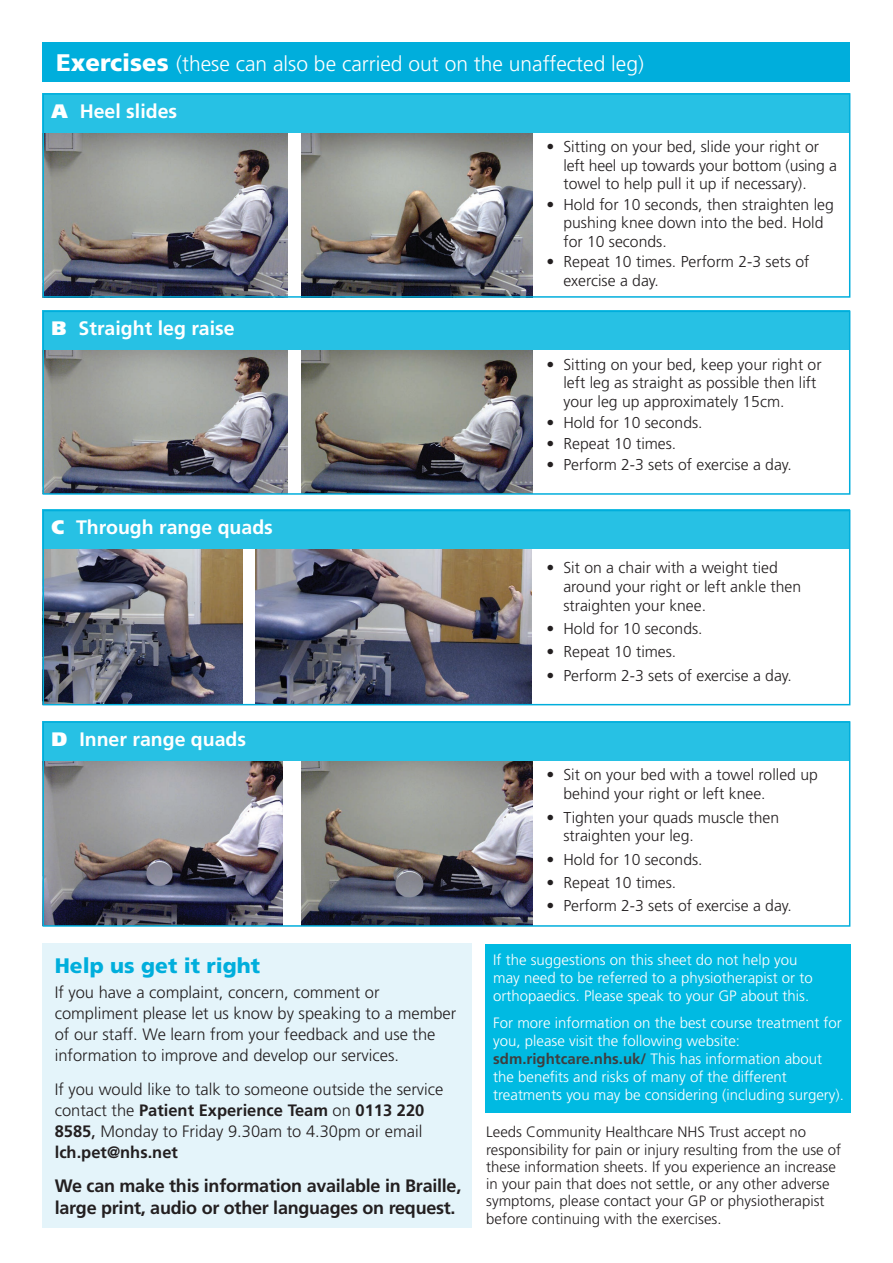
<style>
.page{position:relative;width:893px;height:1263px;background:#fff}
.page>*{position:absolute;margin:0;border:0;box-sizing:border-box;transform-origin:0 0}
.t1{font:300 21px "Frutiger";color:#fff}
.t2{font:900 21px "Frutiger";color:#00aedc}
.t3{font:700 19.5px "Frutiger";color:#fff}
.t4{font:700 18px/22.5px "Frutiger";letter-spacing:-.015em;color:#231f20}
.t5{font:300 16.5px/21px "Frutiger";color:#231f20}
.t6{font:300 15.75px/18.9px "Frutiger";color:#231f20}
.t7{font:300 15px/18px "Frutiger";color:#fff}
.t8{font:300 15px/17.2px "Frutiger";color:#231f20}
.s1{font-weight:900;font-size:24px}
.s2{font-weight:900}
.s3{font-weight:700}
.s4{font-weight:400}
.s5{font-weight:700;color:#3e3e3f}
</style>
<div class="page">
<img style="left:46px;top:132px;width:241px;height:163px">
<img style="left:301px;top:132px;width:231px;height:163px">
<img style="left:255px;top:549px;width:276px;height:153px">
<img style="left:46px;top:549px;width:196px;height:153px">
<img style="left:46px;top:760px;width:237px;height:164px">
<img style="left:301px;top:760px;width:231px;height:164px">
<img style="left:301px;top:350px;width:231px;height:142px">
<img style="left:46px;top:350px;width:241px;height:142px">
<div style="left:43px;top:93px;width:807px;height:39px;background:#27c1e4"></div>
<div style="left:43px;top:93px;width:807px;height:205px;border:2px solid #00aedc"></div>
<div style="left:43px;top:43px;width:807px;height:39px;background:#00aedc"></div>
<div style="left:43px;top:311px;width:807px;height:39px;background:#27c1e4"></div>
<div style="left:43px;top:311px;width:807px;height:184px;border:2px solid #00aedc"></div>
<div style="left:43px;top:510px;width:807px;height:39px;background:#27c1e4"></div>
<div style="left:43px;top:510px;width:807px;height:195px;border:2px solid #00aedc"></div>
<div style="left:43px;top:721px;width:807px;height:39px;background:#27c1e4"></div>
<div style="left:43px;top:721px;width:807px;height:206px;border:2px solid #00aedc"></div>
<div style="left:485px;top:944px;width:365px;height:169px;background:#00bae2"></div>
<div style="left:43px;top:943px;width:429px;height:284px;background:#e4f4fa"></div>
<p class="t1" style="left:56px;top:52px;width:589px"><span class="s1">Exercises</span> (these can also be carried out on the unaffected leg)</p>
<p class="t3" style="left:52px;top:100px;width:127px"><span class="s2">A</span> Heel slides</p>
<p class="t3" style="left:52px;top:317px;width:185px"><span class="s2">B</span> Straight leg raise</p>
<p class="t3" style="left:52px;top:516px;width:223px"><span class="s2">C</span> Through range quads</p>
<p class="t3" style="left:52px;top:728px;width:196px"><span class="s2">D</span> Inner range quads</p>
<p class="t2" style="left:55px;top:952px;width:207px">Help us get it right</p>
<p class="t5" style="left:55px;top:981px;width:403px">If you have a complaint, concern, comment or compliment please let us know by speaking to a member of our staff. We learn from your feedback and use the information to improve and develop our services.</p>
<p class="t5" style="left:55px;top:1078px;width:390px">If you would like to talk to someone outside the service contact the <span class="s3">Patient Experience Team</span> on <span class="s3">0113 220<br>8585</span><span class="s4">,</span> Monday to Friday 9.30am to 4.30pm or email <span class="s3">lch.pet@nhs.net</span></p>
<p class="t4" style="left:55px;top:1174px;width:408px">We can make this information available in Braille, large print, audio or other languages on request.</p>
<p class="t6" style="left:563px;top:137px;width:275px;line-height:18.5px;text-indent:-17px">• Sitting on your bed, slide your right or left heel up towards your bottom (using a towel to help pull it up if necessary).</p>
<p class="t6" style="left:563px;top:195px;width:272px;line-height:18.5px;text-indent:-17px">• Hold for 10 seconds, then straighten leg pushing knee down into the bed. Hold for 10 seconds.</p>
<p class="t6" style="left:563px;top:252px;width:247px;line-height:18.5px;text-indent:-17px">• Repeat 10 times. Perform 2-3 sets of exercise a day.</p>
<p class="t6" style="left:563px;top:355px;width:260px;text-indent:-17px">• Sitting on your bed, keep your right or left leg as straight as possible then lift your leg up approximately 15cm.</p>
<p class="t6" style="left:546px;top:413px;width:158px">• Hold for 10 seconds.</p>
<p class="t6" style="left:546px;top:434px;width:131px">• Repeat 10 times.</p>
<p class="t6" style="left:546px;top:455px;width:247px">• Perform 2-3 sets of exercise a day.</p>
<p class="t6" style="left:563px;top:558px;width:239px;text-indent:-17px">• Sit on a chair with a weight tied around your right or left ankle then straighten your knee.</p>
<p class="t6" style="left:546px;top:619px;width:158px">• Hold for 10 seconds.</p>
<p class="t6" style="left:546px;top:642px;width:131px">• Repeat 10 times.</p>
<p class="t6" style="left:546px;top:666px;width:247px">• Perform 2-3 sets of exercise a day.</p>
<p class="t6" style="left:563px;top:765px;width:256px;text-indent:-17px">• Sit on your bed with a towel rolled up behind your right or left knee.</p>
<p class="t6" style="left:563px;top:808px;width:217px;text-indent:-17px">• Tighten your quads muscle then straighten your leg.</p>
<p class="t6" style="left:546px;top:850px;width:158px">• Hold for 10 seconds.</p>
<p class="t6" style="left:546px;top:873px;width:131px">• Repeat 10 times.</p>
<p class="t6" style="left:546px;top:896px;width:247px">• Perform 2-3 sets of exercise a day.</p>
<p class="t7" style="left:493px;top:951px;width:321px">If the suggestions on this sheet do not help you may need to be referred to a physiotherapist or to orthopaedics. Please speak to your GP about this.</p>
<p class="t7" style="left:493px;top:1013px;width:352px">For more information on the best course treatment for you, please visit the following website: <span class="s5">sdm.rightcare.nhs.uk/</span> This has information about the benefits and risks of many of the different treatments you may be considering (including surgery).</p>
<p class="t8" style="left:486px;top:1123px;width:357px">Leeds Community Healthcare NHS Trust accept no responsibility for pain or injury resulting from the use of these information sheets. If you experience an increase in your pain that does not settle, or any other adverse symptoms, please contact your GP or physiotherapist before continuing with the exercises.</p>
</div>
